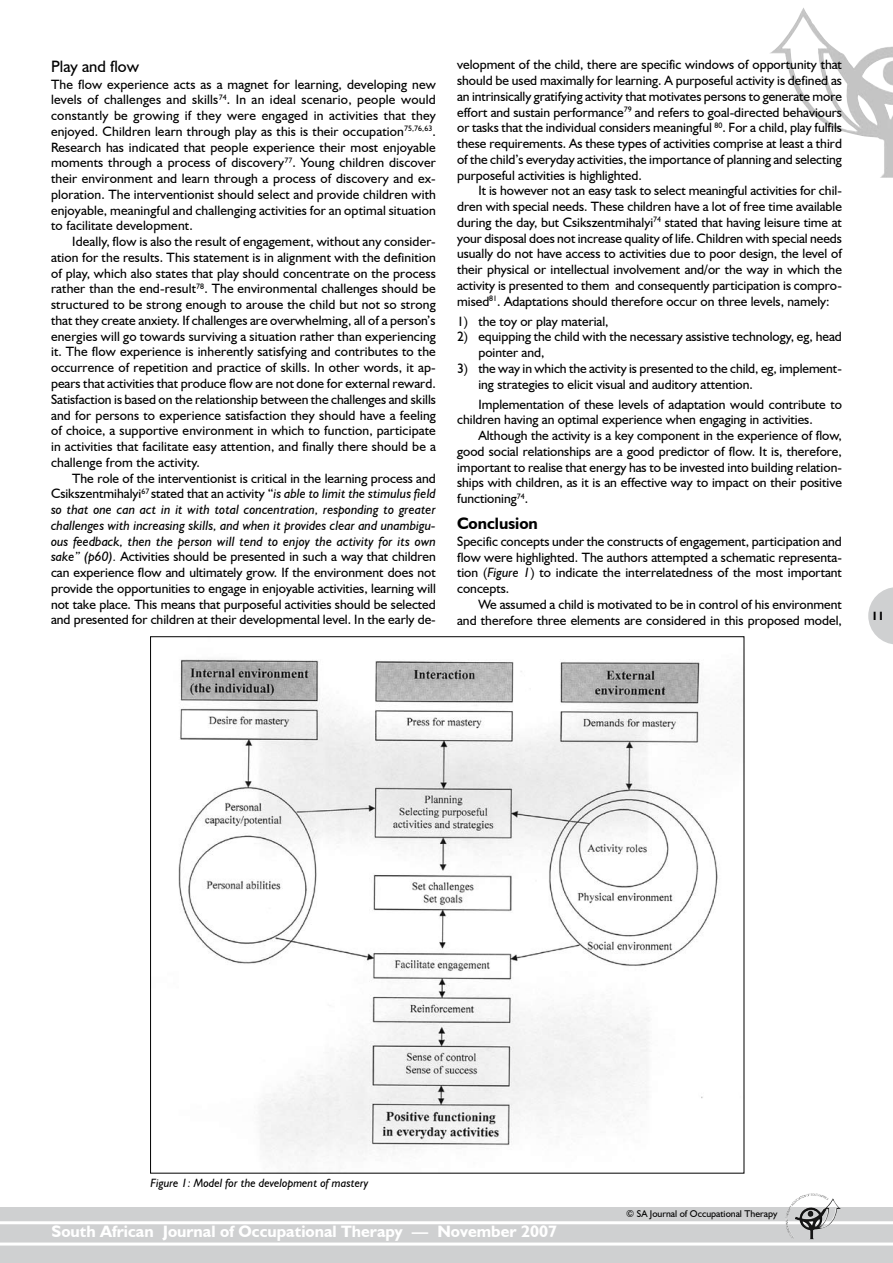
<style>
.page{position:relative;width:893px;height:1263px;background:#fff}
.page>*{position:absolute;margin:0;border:0;box-sizing:border-box;transform-origin:0 0}
.t1{font:700 16.5px "Humanist 521 BT";color:#fff}
.t2{font:16.5px "Humanist 521 BT";color:#000}
.t3{font:700 16.5px "Humanist 521 BT";color:#000}
.t4{font:13.5px/15.8px "Humanist 521 BT";color:#000;text-align:justify}
.t5{font:italic 12px "Humanist 521 BT";color:#000}
.t6{font:700 12px "Humanist 521 BT";color:#000}
.t7{font:9.75px "Humanist 521 BT";color:#000}
.s1{font-style:italic}
</style>
<div class="page">
<img style="left:770px;top:8px;width:123px;height:170px">
<div style="left:0;top:1207px;width:893px;height:56px;background:#cfd0d1"></div>
<hr style="left:0;top:1221px;width:893px;height:3px;background:#fff">
<hr style="left:0;top:1242px;width:893px;height:3px;background:#fff">
<img style="left:802px;top:1193px;width:24px;height:6px">
<svg style="left:868px;top:587px;width:25px;height:57px"></svg>
<img style="left:178px;top:659px;width:561px;height:503px">
<p class="t2" style="left:51px;top:56px;width:90px">Play and flow</p>
<p class="t4" style="left:51px;top:76px;width:386px">The flow experience acts as a magnet for learning, developing new levels of challenges and skills<sup>74</sup>. In an ideal scenario, people would constantly be growing if they were engaged in activities that they enjoyed. Children learn through play as this is their occupation<sup>75,76,63</sup>.<br>Research has indicated that people experience their most enjoyable moments through a process of discovery<sup>77</sup>. Young children discover their environment and learn through a process of discovery and ex&shy;ploration. The interventionist should select and provide children with enjoyable, meaningful and challenging activities for an optimal situation to facilitate development.</p>
<p class="t4" style="left:51px;top:233px;width:386px;text-indent:21px">Ideally, flow is also the result of engagement, without any consider&shy;ation for the results. This statement is in alignment with the definition of play, which also states that play should concentrate on the process rather than the end-result<sup>78</sup>. The environmental challenges should be structured to be strong enough to arouse the child but not so strong that they create anxiety. If challenges are overwhelming, all of a person’s energies will go towards surviving a situation rather than experiencing it. The flow experience is inherently satisfying and contributes to the occurrence of repetition and practice of skills. In other words, it ap&shy;pears that activities that produce flow are not done for external reward.<br>Satisfaction is based on the relationship between the challenges and skills and for persons to experience satisfaction they should have a feeling of choice, a supportive environment in which to function, participate in activities that facilitate easy attention, and finally there should be a challenge from the activity.</p>
<p class="t4" style="left:51px;top:470px;width:386px;text-indent:21px">The role of the interventionist is critical in the learning process and Csikszentmihalyi<sup>67</sup> stated that an activity “<span class="s1">is able to limit the stimulus field so that one can act in it with total concentration, responding to greater challenges with increasing skills, and when it provides clear and unambigu&shy;ous feedback, then the person will tend to enjoy the activity for its own sake” (p60).</span> Activities should be presented in such a way that children can experience flow and ultimately grow. If the environment does not provide the opportunities to engage in enjoyable activities, learning will not take place. This means that purposeful activities should be selected and presented for children at their developmental level. In the early de-</p>
<p class="t4" style="left:457px;top:57px;width:386px">velopment of the child, there are specific windows of opportunity that should be used maximally for learning. A purposeful activity is defined as an intrinsically gratifying activity that motivates persons to generate more effort and sustain performance<sup>79</sup> and refers to goal-directed behaviours or tasks that the individual considers meaningful <sup>80</sup>. For a child, play fulfils these requirements. As these types of activities comprise at least a third of the child’s everyday activities, the importance of planning and selecting purposeful activities is highlighted.</p>
<p class="t4" style="left:457px;top:183px;width:386px;text-indent:21px">It is however not an easy task to select meaningful activities for chil&shy;dren with special needs. These children have a lot of free time available during the day, but Csikszentmihalyi<sup>74</sup> stated that having leisure time at your disposal does not increase quality of life. Children with special needs usually do not have access to activities due to poor design, the level of their physical or intellectual involvement and/or the way in which the activity is presented to them and consequently participation is compro&shy;mised<sup>81</sup>. Adaptations should therefore occur on three levels, namely:</p>
<p class="t4" style="left:478px;top:313px;width:365px;text-align:left">the toy or play material,<br>equipping the child with the necessary assistive technology, eg, head pointer and,<br>the way in which the activity is presented to the child, eg, implement&shy;ing strategies to elicit visual and auditory attention.</p>
<p class="t4" style="left:457px;top:396px;width:386px;text-indent:21px">Implementation of these levels of adaptation would contribute to children having an optimal experience when engaging in activities.</p>
<p class="t4" style="left:457px;top:427px;width:386px;text-indent:21px">Although the activity is a key component in the experience of flow, good social relationships are a good predictor of flow. It is, therefore, important to realise that energy has to be invested into building relation&shy;ships with children, as it is an effective way to impact on their positive functioning<sup>74</sup>.</p>
<p class="t3" style="left:457px;top:513px;width:82px">Conclusion</p>
<p class="t4" style="left:457px;top:533px;width:386px">Specific concepts under the constructs of engagement, participation and flow were highlighted. The authors attempted a schematic representa&shy;tion (<span class="s1">Figure 1</span>) to indicate the interrelatedness of the most important concepts.</p>
<p class="t4" style="left:457px;top:596px;width:386px;text-align:right">We assumed a child is motivated to be in control of his environment and therefore three elements are considered in this proposed model,</p>
<p class="t4" style="left:457px;top:313px;width:13px">1)<br>2)</p>
<p class="t4" style="left:457px;top:360px;width:13px">3)</p>
<p class="t6" style="left:871px;top:609px;width:15px">11</p>
<p class="t5" style="left:151px;top:1175px;width:219px">Figure 1: Model for the development of mastery</p>
<p class="t1" style="left:52px;top:1221px;width:507px">South African Journal of Occupational Therapy — November 2007</p>
<p class="t7" style="left:626px;top:1208px;width:153px">© SA Journal of Occupational Therapy</p>
</div>
